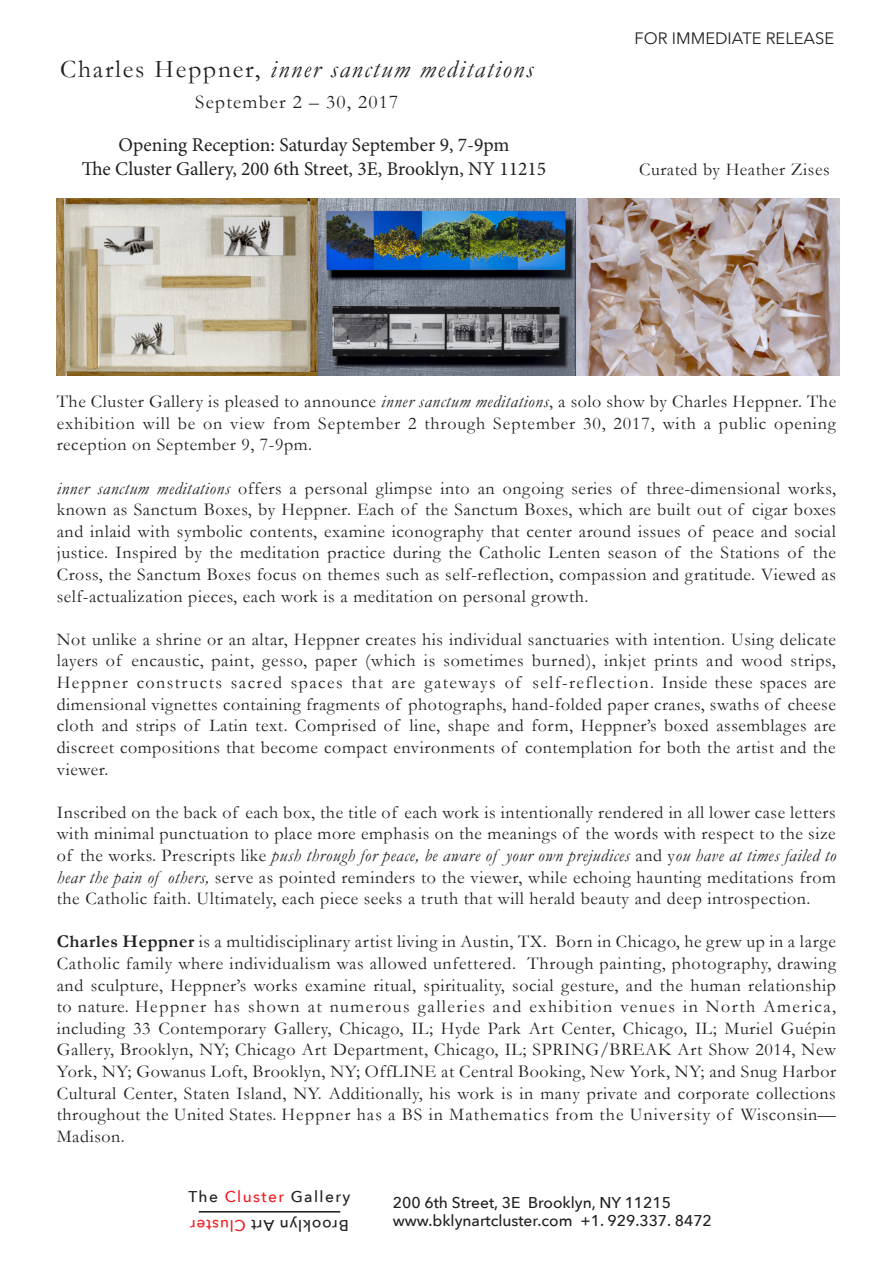
<style>
.page{position:relative;width:893px;height:1263px;background:#fff}
.page>*{position:absolute;margin:0;border:0;box-sizing:border-box;transform-origin:0 0}
.t1{font:italic 25.5px "Garamond";letter-spacing:.07em;color:#231f20}
.t2{font:19.5px/23.4px "Minion Pro";color:#231f20;text-align:center}
.t3{font:19.5px "Garamond";letter-spacing:.06em;color:#231f20}
.t4{font:18px/21.6px "Garamond";letter-spacing:.03em;color:#231f20;text-align:justify}
.t5{font:16.5px "Avenir Next";color:#231f20}
.t6{font:500 15.6px/18.8px "Avenir Next";color:#231f20}
.t7{font:500 15.6px "Avenir Next";letter-spacing:.05em;color:#231f20}
.t8{font:500 15.6px "Avenir Next";letter-spacing:.09em;color:#231f20}
.s1{font-style:normal}
.s2{font-style:italic}
.s3{font-weight:700}
.s4{color:#ee1d23}
</style>
<div class="page">
<img style="left:57px;top:199px;width:782px;height:176px">
<hr style="left:199px;top:1211px;width:141px;height:1px;background:#231f20">
<h1 class="t1" style="left:60px;top:54px;width:475px"><span class="s1">Charles Heppner,</span> inner sanctum meditations</h1>
<p class="t3" style="left:195px;top:91px;width:205px">September 2 – 30, 2017</p>
<p class="t2" style="left:82px;top:133px;width:466px">Opening Reception: Saturday September 9, 7-9pm<br>The Cluster Gallery, 200 6th Street, 3E, Brooklyn, NY 11215</p>
<p class="t5" style="left:634px;top:24px;width:201px">FOR IMMEDIATE RELEASE</p>
<p class="t4" style="left:639px;top:158px;width:192px">Curated by Heather Zises</p>
<p class="t4" style="left:57px;top:391px;width:781px">The Cluster Gallery is pleased to announce <span class="s2">inner sanctum meditations</span>, a solo show by Charles Heppner. The exhibition will be on view from September 2 through September 30, 2017, with a public opening reception on September 9, 7-9pm.</p>
<p class="t4" style="left:57px;top:477px;width:781px"><span class="s2">inner sanctum meditations</span> offers a personal glimpse into an ongoing series of three-dimensional works, known as Sanctum Boxes, by Heppner. Each of the Sanctum Boxes, which are built out of cigar boxes and inlaid with symbolic contents, examine iconography that center around issues of peace and social justice. Inspired by the meditation practice during the Catholic Lenten season of the Stations of the Cross, the Sanctum Boxes focus on themes such as self-reflection, compassion and gratitude. Viewed as self-actualization pieces, each work is a meditation on personal growth.</p>
<p class="t4" style="left:57px;top:628px;width:781px">Not unlike a shrine or an altar, Heppner creates his individual sanctuaries with intention. Using delicate layers of encaustic, paint, gesso, paper (which is sometimes burned), inkjet prints and wood strips, Heppner constructs sacred spaces that are gateways of self-reflection. Inside these spaces are dimensional vignettes containing fragments of photographs, hand-folded paper cranes, swaths of cheese cloth and strips of Latin text. Comprised of line, shape and form, Heppner’s boxed assemblages are discreet compositions that become compact environments of contemplation for both the artist and the viewer.</p>
<p class="t4" style="left:57px;top:801px;width:781px">Inscribed on the back of each box, the title of each work is intentionally rendered in all lower case letters with minimal punctuation to place more emphasis on the meanings of the words with respect to the size of the works. Prescripts like <span class="s2">push through for peace, be aware of your own prejudices</span> and y<span class="s2">ou have at times failed to hear the pain of others,</span> serve as pointed reminders to the viewer, while echoing haunting meditations from the Catholic faith. Ultimately, each piece seeks a truth that will herald beauty and deep introspection.</p>
<p class="t4" style="left:57px;top:931px;width:781px"><span class="s3">Charles Heppner</span> is a multidisciplinary artist living in Austin, TX. Born in Chicago, he grew up in a large Catholic family where individualism was allowed unfettered. Through painting, photography, drawing and sculpture, Heppner’s works examine ritual, spirituality, social gesture, and the human relationship to nature. Heppner has shown at numerous galleries and exhibition venues in North America, including 33 Contemporary Gallery, Chicago, IL; Hyde Park Art Center, Chicago, IL; Muriel Guépin Gallery, Brooklyn, NY; Chicago Art Department, Chicago, IL; SPRING/BREAK Art Show 2014, New York, NY; Gowanus Loft, Brooklyn, NY; OffLINE at Central Booking, New York, NY; and Snug Harbor Cultural Center, Staten Island, NY. Additionally, his work is in many private and corporate collections throughout the United States. Heppner has a BS in Mathematics from the University of Wisconsin— Madison.</p>
<p class="t8" style="left:189px;top:1183px;width:163px">The <span class="s4">Cluster</span> Gallery</p>
<p class="t7" style="left:349px;top:1239px;width:160px;rotate:-180deg">Brooklyn Art <span class="s4">Cluster</span></p>
<p class="t6" style="left:393px;top:1192px;width:321px">200 6th Street, 3E Brooklyn, NY 11215 www.bklynartcluster.com +1. 929.337. 8472</p>
</div>
